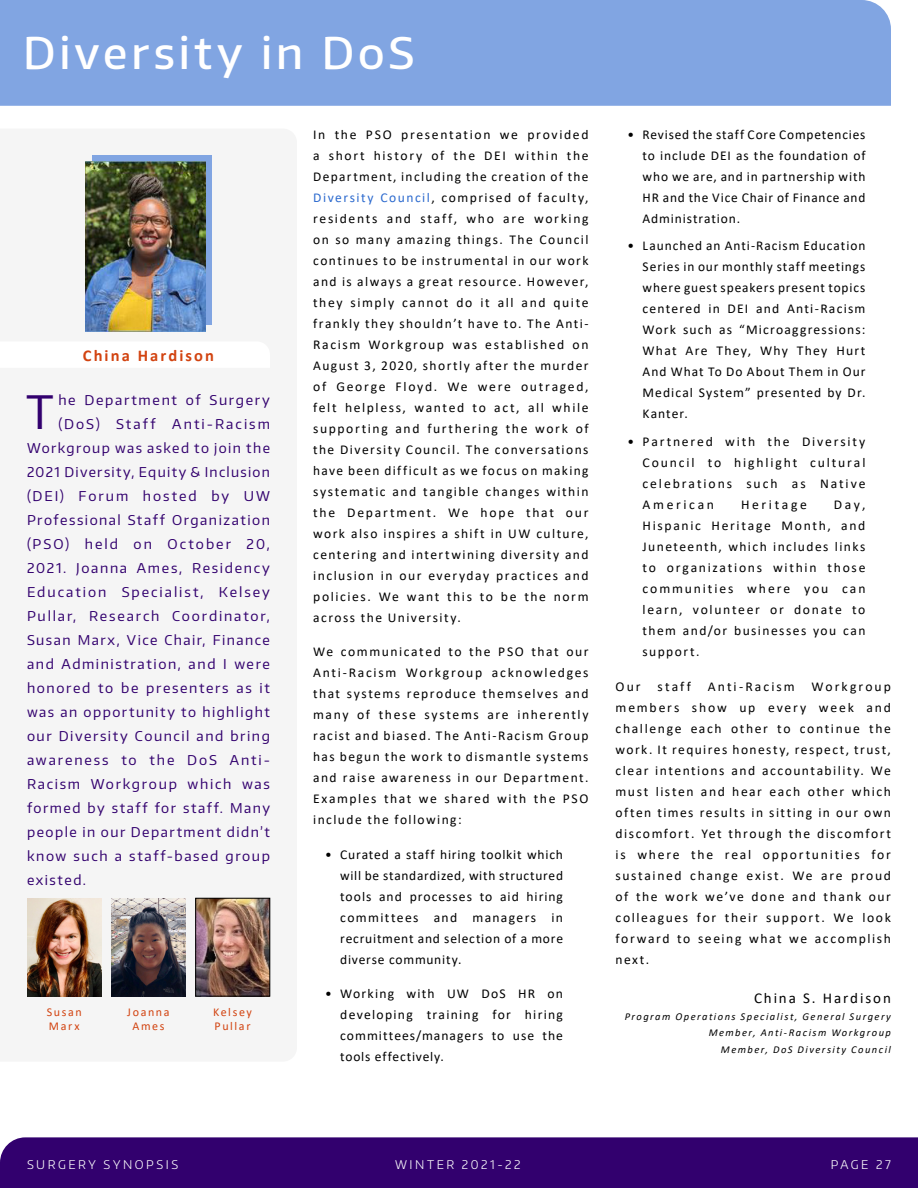
<style>
.page{position:relative;width:918px;height:1188px;background:#fff}
.page>*{position:absolute;margin:0;border:0;box-sizing:border-box;transform-origin:0 0}
.t1{font:45.9px "Encode Sans Normal";color:#32006e}
.t2{font:500 43.5px "Encode Sans Normal";letter-spacing:.095em;color:#fff}
.t3{font:700 16.5px "Calibri";letter-spacing:.125em;color:#d24310}
.t4{font:15px "Calibri";letter-spacing:.125em;color:#000}
.t5{font:13.5px/21px "Calibri";letter-spacing:.105em;color:#000;text-align:justify}
.t6{font:13.5px "Encode Sans Normal";letter-spacing:.12em;color:#32006e}
.t7{font:13.5px "Encode Sans Normal";letter-spacing:.15em;color:#32006e}
.t8{font:13.5px "Encode Sans Normal";letter-spacing:.14em;color:#32006e}
.t9{font:13.5px "Encode Sans Normal";letter-spacing:.1em;color:#32006e}
.t10{font:13.5px "Calibri";letter-spacing:.195em;color:#000}
.t11{font:300 12px "Encode Sans Normal";letter-spacing:.21em;color:#fff}
.t12{font:12px/13.5px "Calibri";letter-spacing:.135em;color:#d24310}
.t13{font:italic 10.5px/16.5px "Calibri";letter-spacing:.14em;color:#000;text-align:right}
.s1{color:#2c6ace}
</style>
<div class="page">
<div style="left:0;top:1137px;width:918px;height:51px;background:#32006e"></div>
<div style="left:0;top:0;width:891px;height:106px;background:#81a5e2"></div>
<svg style="left:92px;top:155px;width:120px;height:170px;background:#7a9dd2"></svg>
<img style="left:85px;top:162px;width:120px;height:170px">
<img style="left:27px;top:898px;width:75px;height:98px">
<img style="left:111px;top:898px;width:75px;height:98px">
<img style="left:197px;top:900px;width:71px;height:94px">
<div style="left:195px;top:898px;width:75px;height:98px;border:1px solid #000"></div>
<h2 class="t2" style="left:23px;top:24px;width:393px">Diversity in DoS</h2>
<p class="t3" style="left:83px;top:344px;width:133px">China Hardison</p>
<h1 class="t1" style="left:26px;top:382px;width:29px">T</h1>
<p class="t6" style="left:58px;top:391px;width:213px">he Department of Surgery</p>
<p class="t7" style="left:58px;top:415px;width:213px">(DoS) Staff Anti-Racism</p>
<p class="t6" style="left:27px;top:439px;width:244px">Workgroup was asked to join the</p>
<p class="t9" style="left:27px;top:463px;width:245px">2021 Diversity, Equity &amp; Inclusion</p>
<p class="t8" style="left:27px;top:487px;width:244px">(DEI) Forum hosted by UW</p>
<p class="t6" style="left:27px;top:511px;width:244px">Professional Staff Organization</p>
<p class="t7" style="left:27px;top:535px;width:245px">(PSO) held on October 20,</p>
<p class="t6" style="left:27px;top:559px;width:244px">2021. Joanna Ames, Residency</p>
<p class="t6" style="left:27px;top:583px;width:244px">Education Specialist, Kelsey</p>
<p class="t6" style="left:27px;top:607px;width:245px">Pullar, Research Coordinator,</p>
<p class="t6" style="left:27px;top:631px;width:244px">Susan Marx, Vice Chair, Finance</p>
<p class="t6" style="left:27px;top:655px;width:244px">and Administration, and I were</p>
<p class="t6" style="left:27px;top:679px;width:245px">honored to be presenters as it</p>
<p class="t6" style="left:27px;top:703px;width:245px">was an opportunity to highlight</p>
<p class="t6" style="left:27px;top:727px;width:245px">our Diversity Council and bring</p>
<p class="t8" style="left:27px;top:751px;width:244px">awareness to the DoS Anti-</p>
<p class="t6" style="left:27px;top:775px;width:244px">Racism Workgroup which was</p>
<p class="t6" style="left:27px;top:799px;width:245px">formed by staff for staff. Many</p>
<p class="t6" style="left:27px;top:823px;width:245px">people in our Department didn’t</p>
<p class="t6" style="left:27px;top:847px;width:244px">know such a staff-based group</p>
<p class="t6" style="left:27px;top:871px;width:61px">existed.</p>
<p class="t12" style="left:47px;top:1005px;width:37px">Susan<br>Marx</p>
<p class="t12" style="left:127px;top:1005px;width:44px;text-align:center">Joanna<br>Ames</p>
<p class="t12" style="left:213px;top:1005px;width:41px">Kelsey<br>Pullar</p>
<p class="t5" style="left:313px;top:123px;width:277px">In the PSO presentation we provided a short history of the DEI within the Department, including the creation of the <span class="s1">Diversity Council</span>, comprised of faculty, residents and staff, who are working on so many amazing things. The Council continues to be instrumental in our work and is always a great resource. However, they simply cannot do it all and quite frankly they shouldn’t have to. The Anti-Racism Workgroup was established on August 3, 2020, shortly after the murder of George Floyd. We were outraged, felt helpless, wanted to act, all while supporting and furthering the work of the Diversity Council. The conversations have been difficult as we focus on making systematic and tangible changes within the Department. We hope that our work also inspires a shift in UW culture, centering and intertwining diversity and inclusion in our everyday practices and policies. We want this to be the norm across the University.</p>
<p class="t5" style="left:313px;top:641px;width:277px">We communicated to the PSO that our Anti-Racism Workgroup acknowledges that systems reproduce themselves and many of these systems are inherently racist and biased. The Anti-Racism Group has begun the work to dismantle systems and raise awareness in our Department.<br>Examples that we shared with the PSO include the following:</p>
<p class="t5" style="left:340px;top:843px;width:224px;text-indent:-15px">• Curated a staff hiring toolkit which will be standardized, with structured tools and processes to aid hiring committees and managers in recruitment and selection of a more diverse community.</p>
<p class="t5" style="left:340px;top:983px;width:224px;text-indent:-15px">• Working with UW DoS HR on developing training for hiring committees/managers to use the tools effectively.</p>
<p class="t5" style="left:643px;top:123px;width:224px;text-indent:-15px">• Revised the staff Core Competencies to include DEI as the foundation of who we are, and in partnership with HR and the Vice Chair of Finance and Administration.</p>
<p class="t5" style="left:643px;top:235px;width:224px;text-indent:-15px">• Launched an Anti-Racism Education Series in our monthly staff meetings where guest speakers present topics centered in DEI and Anti-Racism Work such as “Microaggressions:<br>What Are They, Why They Hurt And What To Do About Them in Our Medical System” presented by Dr.<br>Kanter.</p>
<p class="t5" style="left:643px;top:431px;width:224px;text-indent:-15px">• Partnered with the Diversity Council to highlight cultural celebrations such as Native American</p>
<p class="t10" style="left:741px;top:495px;width:67px">Heritage</p>
<p class="t5" style="left:643px;top:494px;width:224px;text-indent:191px">Day, Hispanic Heritage Month, and Juneteenth, which includes links to organizations within those communities where you can learn, volunteer or donate to them and/or businesses you can support.</p>
<p class="t5" style="left:616px;top:675px;width:277px">Our staff Anti-Racism Workgroup members show up every week and challenge each other to continue the work. It requires honesty, respect, trust, clear intentions and accountability. We must listen and hear each other which often times results in sitting in our own discomfort. Yet through the discomfort is where the real opportunities for sustained change exist. We are proud of the work we’ve done and thank our colleagues for their support. We look forward to seeing what we accomplish next.</p>
<p class="t4" style="left:754px;top:988px;width:138px">China S. Hardison</p>
<p class="t13" style="left:625px;top:1008px;width:268px">Program Operations Specialist, General Surgery<br>Member, Anti-Racism Workgroup<br>Member, DoS Diversity Council</p>
<p class="t11" style="left:27px;top:1157px;width:153px">SURGERY SYNOPSIS</p>
<p class="t11" style="left:395px;top:1157px;width:127px">WINTER 2021-22</p>
<p class="t11" style="left:831px;top:1157px;width:62px">PAGE 27</p>
</div>
